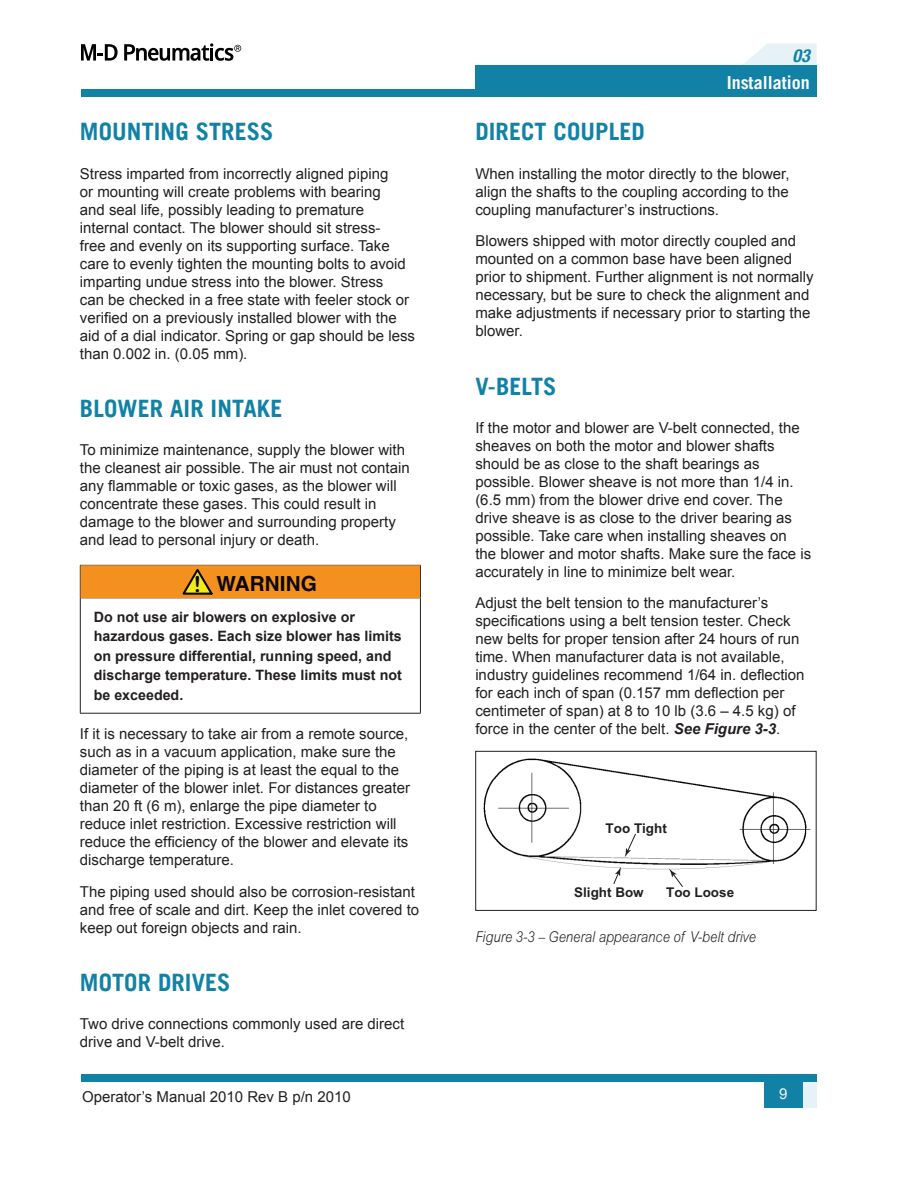
<style>
.page{position:relative;width:918px;height:1188px;background:#fff}
.page>*{position:absolute;margin:0;border:0;box-sizing:border-box;transform-origin:0 0}
.Heading_1{font:700 24px "Trade Gothic LT";letter-spacing:.005em;color:#1182a5}
.t1{font:700 20.85px "Helvetica";color:#0a0705}
.t2{font:700 18px "Trade Gothic LT";color:#fff}
.t3{font:italic 700 condensed 18px "Helvetica Neue LT Std";color:#1182a5}
.Body{font:15px/18px "Arial";color:#231f20}
.t4{font:italic 300 15px "Arial MT Std";color:#231f20;scale:.87 1}
.t5{font:15px "Arial";color:#f3f3f3}
.Warning_Text{font:700 14.25px/19.5px "Arial";color:#231f20}
.t6{font:700 13.5px "Arial";color:#231f20}
.s1{font-family:"Arial Rounded MT Bold";font-weight:400;font-size:22.2px;color:#050504}
.s2{font-weight:700;font-style:italic}
</style>
<div class="page">
<div style="left:81px;top:90px;width:736px;height:7px;background:#1182a5"></div>
<svg style="left:81px;top:44px;width:37px;height:17px"></svg>
<svg style="left:124px;top:43px;width:117px;height:18px"></svg>
<div style="left:81px;top:1075px;width:736px;height:7px;background:#1182a5"></div>
<div style="left:764px;top:1080px;width:38px;height:28px;background:#1182a5"></div>
<svg style="left:802px;top:1082px;width:15px;height:26px"></svg>
<svg style="left:743px;top:43px;width:74px;height:22px"></svg>
<div style="left:475px;top:65px;width:342px;height:27px;background:#1182a5"></div>
<hr style="left:80px;top:565px;width:341px;height:1px;background:#231f20">
<hr style="left:80px;top:566px;width:1px;height:31px;background:#231f20">
<hr style="left:420px;top:566px;width:1px;height:31px;background:#231f20">
<hr style="left:80px;top:597px;width:341px;height:1px;background:#231f20">
<hr style="left:80px;top:598px;width:1px;height:115px;background:#231f20">
<hr style="left:420px;top:598px;width:1px;height:115px;background:#231f20">
<hr style="left:80px;top:713px;width:341px;height:1px;background:#231f20">
<div style="left:81px;top:566px;width:339px;height:31px;background:#f4901d"></div>
<img style="left:483px;top:758px;width:328px;height:112px">
<svg style="left:625px;top:833px;width:12px;height:24px"></svg>
<svg style="left:669px;top:869px;width:15px;height:18px"></svg>
<svg style="left:613px;top:867px;width:8px;height:17px"></svg>
<div style="left:475px;top:751px;width:342px;height:160px;border:1px solid #231f20"></div>
<p class="Heading_1" style="left:80px;top:117px;width:195px">MOUNTING STRESS</p>
<p class="Body" style="left:80px;top:165px;width:337px">Stress imparted from incorrectly aligned piping<br>or mounting will create problems with bearing<br>and seal life, possibly leading to premature internal contact. The blower should sit stress-<br>free and evenly on its supporting surface. Take care to evenly tighten the mounting bolts to avoid imparting undue stress into the blower. Stress<br>can be checked in a free state with feeler stock or verified on a previously installed blower with the aid of a dial indicator. Spring or gap should be less than 0.002 in. (0.05 mm).</p>
<p class="Heading_1" style="left:80px;top:394px;width:204px">BLOWER AIR INTAKE</p>
<p class="Body" style="left:80px;top:441px;width:331px">To minimize maintenance, supply the blower with the cleanest air possible. The air must not contain any flammable or toxic gases, as the blower will concentrate these gases. This could result in damage to the blower and surrounding property and lead to personal injury or death.</p>
<p class="t1" style="left:194px;top:570px;width:125px"><span class="s1">!</span> WARNING</p>
<p class="Warning_Text" style="left:94px;top:607px;width:310px">Do not use air blowers on explosive or hazardous gases. Each size blower has limits on pressure differential, running speed, and discharge temperature. These limits must not be exceeded.</p>
<p class="Body" style="left:80px;top:725px;width:332px">If it is necessary to take air from a remote source, such as in a vacuum application, make sure the diameter of the piping is at least the equal to the diameter of the blower inlet. For distances greater than 20 ft (6 m), enlarge the pipe diameter to reduce inlet restriction. Excessive restriction will reduce the efficiency of the blower and elevate its discharge temperature.</p>
<p class="Body" style="left:80px;top:882px;width:341px">The piping used should also be corrosion-resistant and free of scale and dirt. Keep the inlet covered to keep out foreign objects and rain.</p>
<p class="Heading_1" style="left:80px;top:968px;width:152px">MOTOR DRIVES</p>
<p class="Body" style="left:80px;top:1015px;width:326px">Two drive connections commonly used are direct drive and V-belt drive.</p>
<p class="Body" style="left:82px;top:1088px;width:270px">Operator’s Manual 2010 Rev B p/n 2010</p>
<p class="t3" style="left:792px;top:45px;width:19px">03</p>
<p class="t2" style="left:727px;top:72px;width:85px">Installation</p>
<p class="Heading_1" style="left:475px;top:117px;width:171px">DIRECT COUPLED</p>
<p class="Body" style="left:475px;top:165px;width:316px;text-align:justify">When installing the motor directly to the blower, align the shafts to the coupling according to the coupling manufacturer’s instructions.</p>
<p class="Body" style="left:475px;top:232px;width:340px">Blowers shipped with motor directly coupled and mounted on a common base have been aligned prior to shipment. Further alignment is not normally necessary, but be sure to check the alignment and make adjustments if necessary prior to starting the blower.</p>
<p class="Heading_1" style="left:475px;top:371px;width:83px">V-BELTS</p>
<p class="Body" style="left:475px;top:419px;width:337px">If the motor and blower are V-belt connected, the sheaves on both the motor and blower shafts should be as close to the shaft bearings as possible. Blower sheave is not more than 1/4 in. (6.5 mm) from the blower drive end cover. The drive sheave is as close to the driver bearing as possible. Take care when installing sheaves on the blower and motor shafts. Make sure the face is accurately in line to minimize belt wear.</p>
<p class="Body" style="left:475px;top:594px;width:331px">Adjust the belt tension to the manufacturer’s specifications using a belt tension tester. Check new belts for proper tension after 24 hours of run time. When manufacturer data is not available, industry guidelines recommend 1/64 in. deflection for each inch of span (0.157 mm deflection per centimeter of span) at 8 to 10 lb (3.6 – 4.5 kg) of force in the center of the belt. <span class="s2">See Figure 3-3</span>.</p>
<p class="t6" style="left:606px;top:819px;width:63px">Too Tight</p>
<p class="t6" style="left:574px;top:883px;width:71px">Slight Bow</p>
<p class="t6" style="left:666px;top:884px;width:69px">Too Loose</p>
<p class="t4" style="left:475px;top:928px;width:324px">Figure 3-3 – General appearance of V-belt drive</p>
<p class="t5" style="left:779px;top:1084px;width:10px">9</p>
</div>
